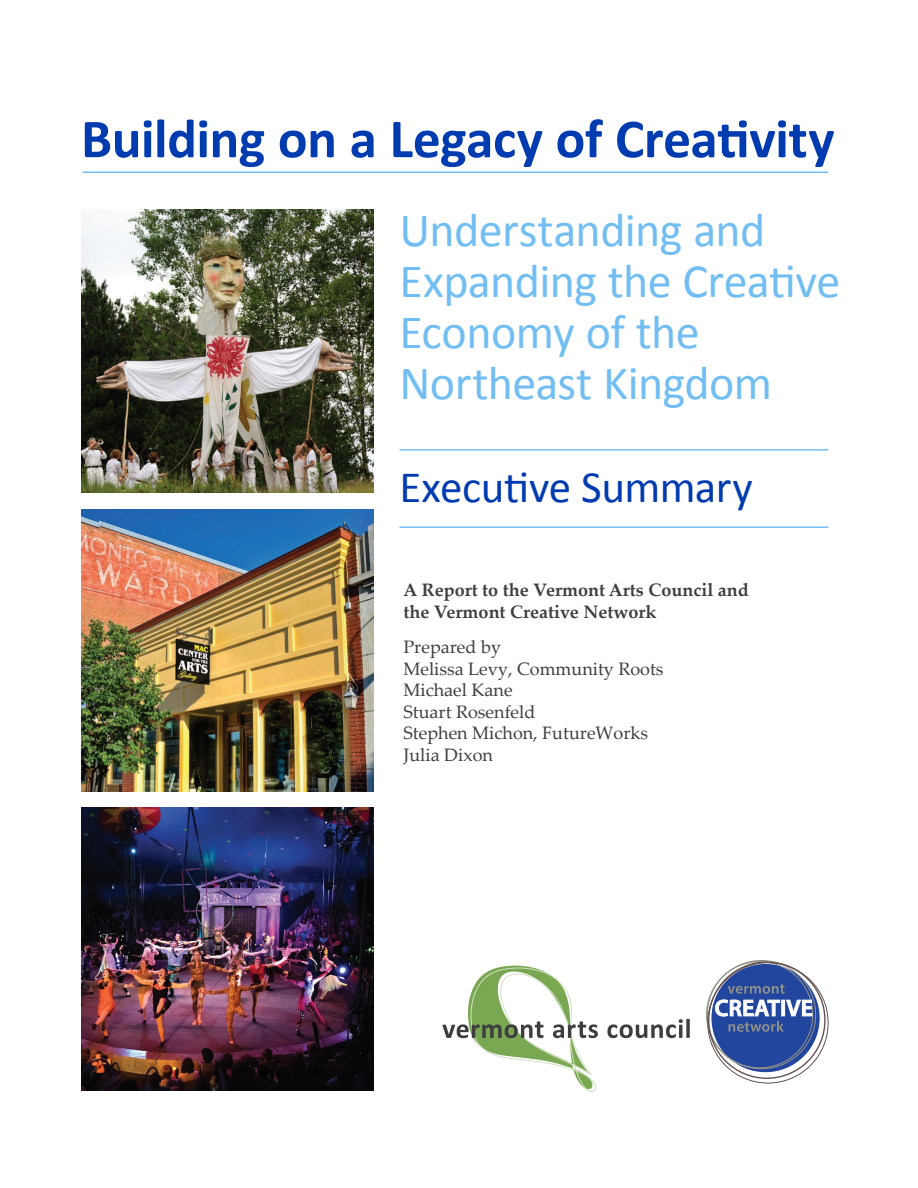
<style>
.page{position:relative;width:918px;height:1188px;background:#fff}
.page>*{position:absolute;margin:0;border:0;box-sizing:border-box;transform-origin:0 0}
.t1{font:700 55.5px "Calibri";letter-spacing:-.01em;color:#003bb0}
.t2{font:48px/51px "Calibri";letter-spacing:-.01em;color:#72bef2}
.t3{font:45px "Calibri";letter-spacing:-.015em;color:#003bb0}
.t4{font:18px "Palatino Linotype";color:#3e3e3f}
.t5{font:700 18px/21.6px "Palatino Linotype";color:#3e3e3f}
</style>
<div class="page">
<img style="left:81px;top:808px;width:292px;height:282px">
<svg style="left:442px;top:966px;width:248px;height:126px"></svg>
<svg style="left:706px;top:960px;width:110px;height:109px"></svg>
<img style="left:81px;top:210px;width:292px;height:283px">
<img style="left:81px;top:509px;width:292px;height:283px">
<hr style="left:399px;top:449px;width:429px;height:2px;background:#72bef2">
<hr style="left:82px;top:172px;width:746px;height:1px;background:#72bef2">
<hr style="left:399px;top:526px;width:429px;height:2px;background:#72bef2">
<p class="t1" style="left:81px;top:103px;width:755px">Building on a Legacy of Creativity</p>
<p class="t2" style="left:399px;top:204px;width:442px">Understanding and<br>Expanding the Creative<br>Economy of the<br>Northeast Kingdom</p>
<p class="t3" style="left:399px;top:458px;width:355px">Executive Summary</p>
<p class="t5" style="left:403px;top:579px;width:347px">A Report to the Vermont Arts Council and the Vermont Creative Network</p>
<p class="t4" style="left:403px;top:634px;width:99px">Prepared by</p>
<p class="t4" style="left:403px;top:656px;width:262px">Melissa Levy, Community Roots</p>
<p class="t4" style="left:403px;top:677px;width:111px">Michael Kane</p>
<p class="t4" style="left:403px;top:699px;width:134px">Stuart Rosenfeld</p>
<p class="t4" style="left:403px;top:721px;width:246px">Stephen Michon, FutureWorks</p>
<p class="t4" style="left:403px;top:742px;width:91px">Julia Dixon</p>
</div>
